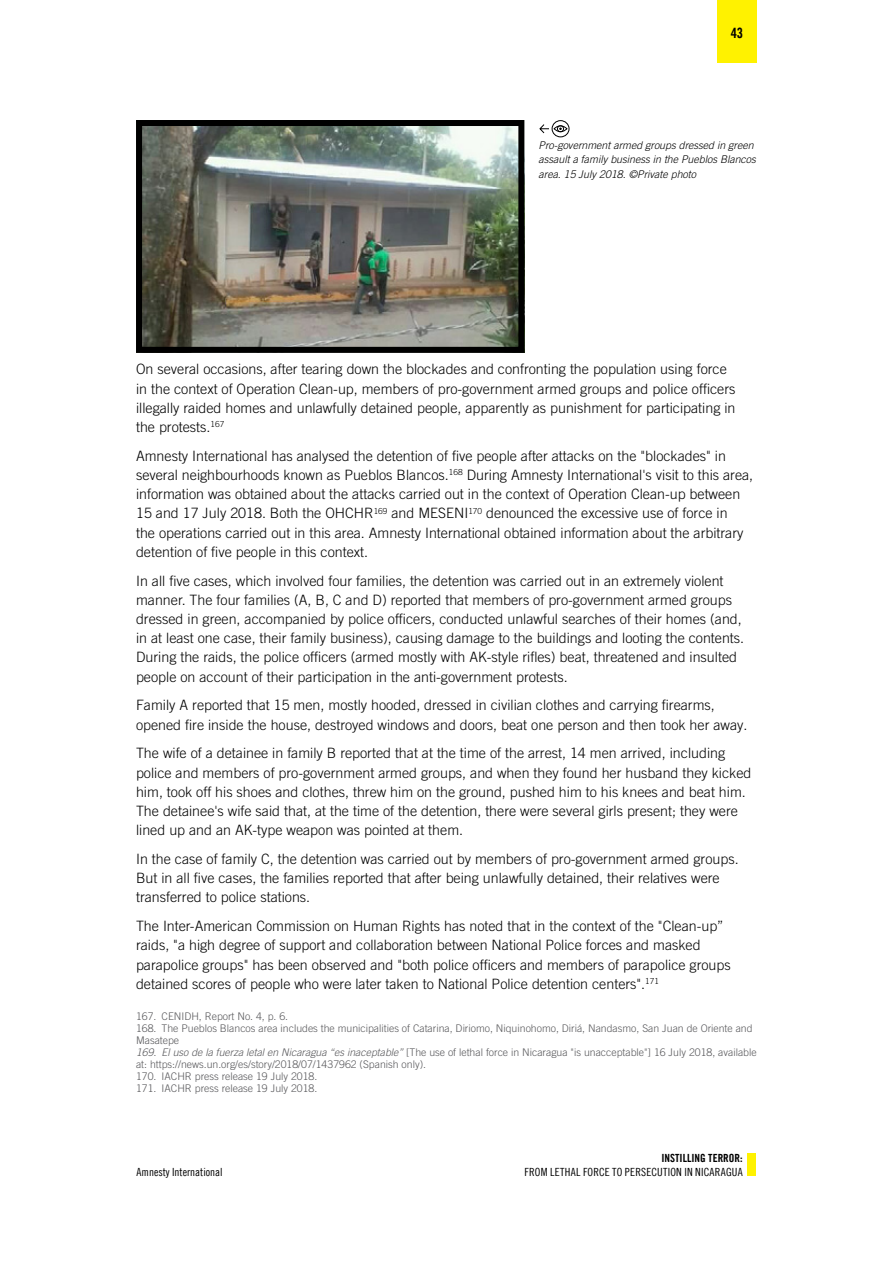
<style>
.page{position:relative;width:893px;height:1263px;background:#fff}
.page>*{position:absolute;margin:0;border:0;box-sizing:border-box;transform-origin:0 0}
.t1{font:300 14.25px/19.2px "Amnesty Trade Gothic";color:#000}
.t2{font:14.25px "Amnesty Trade Gothic Bd Cn 20";color:#000}
.t3{font:11.25px "Amnesty Trade Gothic Cn 18";letter-spacing:.015em;color:#000}
.t4{font:11.25px "Amnesty Trade Gothic Bd Cn 20";color:#000}
.t5{font:italic 300 10.65px/14.4px "Amnesty Trade Gothic";color:#000}
.t6{font:300 10.5px/12px "Amnesty Trade Gothic";color:#58585b}
.s1{font-style:italic}
</style>
<div class="page">
<div style="left:717px;top:0;width:40px;height:63px;background:#fff200"></div>
<div style="left:748px;top:1153px;width:8px;height:22px;background:#fff200"></div>
<img style="left:143px;top:127px;width:374px;height:219px">
<div style="left:136px;top:120px;width:388px;height:233px;border:6px solid #000"></div>
<svg style="left:539px;top:124px;width:10px;height:10px"></svg>
<div style="left:557px;top:125px;width:7px;height:7px;border:1px solid #000;border-radius:50%"></div>
<div style="left:554px;top:125px;width:13px;height:7px;border:1px solid #000;border-radius:50%"></div>
<div style="left:552px;top:120px;width:17px;height:17px;border:1px solid #000;border-radius:50%"></div>
<p class="t2" style="left:731px;top:25px;width:14px">43</p>
<p class="t5" style="left:538px;top:138px;width:219px">Pro-government armed groups dressed in green assault a family business in the Pueblos Blancos area. 15 July 2018. ©Private photo</p>
<p class="t1" style="left:136px;top:360px;width:601px">On several occasions, after tearing down the blockades and confronting the population using force in the context of Operation Clean-up, members of pro-government armed groups and police officers illegally raided homes and unlawfully detained people, apparently as punishment for participating in the protests.<sup>167</sup></p>
<p class="t1" style="left:136px;top:446px;width:619px">Amnesty International has analysed the detention of five people after attacks on the "blockades" in several neighbourhoods known as Pueblos Blancos.<sup>168</sup> During Amnesty International's visit to this area, information was obtained about the attacks carried out in the context of Operation Clean-up between 15 and 17 July 2018. Both the OHCHR<sup>169</sup> and MESENI<sup>170</sup> denounced the excessive use of force in<br>the operations carried out in this area. Amnesty International obtained information about the arbitrary detention of five people in this context.</p>
<p class="t1" style="left:136px;top:571px;width:610px">In all five cases, which involved four families, the detention was carried out in an extremely violent manner. The four families (A, B, C and D) reported that members of pro-government armed groups dressed in green, accompanied by police officers, conducted unlawful searches of their homes (and, in at least one case, their family business), causing damage to the buildings and looting the contents.<br>During the raids, the police officers (armed mostly with AK-style rifles) beat, threatened and insulted people on account of their participation in the anti-government protests.</p>
<p class="t1" style="left:136px;top:696px;width:613px">Family A reported that 15 men, mostly hooded, dressed in civilian clothes and carrying firearms, opened fire inside the house, destroyed windows and doors, beat one person and then took her away.</p>
<p class="t1" style="left:136px;top:744px;width:617px">The wife of a detainee in family B reported that at the time of the arrest, 14 men arrived, including police and members of pro-government armed groups, and when they found her husband they kicked him, took off his shoes and clothes, threw him on the ground, pushed him to his knees and beat him.<br>The detainee's wife said that, at the time of the detention, there were several girls present; they were lined up and an AK-type weapon was pointed at them.</p>
<p class="t1" style="left:136px;top:849px;width:604px">In the case of family C, the detention was carried out by members of pro-government armed groups.<br>But in all five cases, the families reported that after being unlawfully detained, their relatives were transferred to police stations.</p>
<p class="t1" style="left:136px;top:916px;width:596px">The Inter-American Commission on Human Rights has noted that in the context of the "Clean-up” raids, "a high degree of support and collaboration between National Police forces and masked parapolice groups" has been observed and "both police officers and members of parapolice groups detained scores of people who were later taken to National Police detention centers".<sup>171</sup></p>
<p class="t6" style="left:136px;top:1010px;width:622px">167. CENIDH, Report No. 4, p. 6.<br>168. The Pueblos Blancos area includes the municipalities of Catarina, Diriomo, Niquinohomo, Diriá, Nandasmo, San Juan de Oriente and Masatepe<br><span class="s1">169. El uso de la fuerza letal en Nicaragua “es inaceptable”</span> [The use of lethal force in Nicaragua "is unacceptable"] 16 July 2018, available at: https://news.un.org/es/story/2018/07/1437962 (Spanish only).<br>170. IACHR press release 19 July 2018.<br>171. IACHR press release 19 July 2018.</p>
<p class="t4" style="left:661px;top:1151px;width:83px">INSTILLING TERROR:</p>
<p class="t3" style="left:137px;top:1165px;width:88px">Amnesty International</p>
<p class="t3" style="left:524px;top:1165px;width:220px">FROM LETHAL FORCE TO PERSECUTION IN NICARAGUA</p>
</div>
